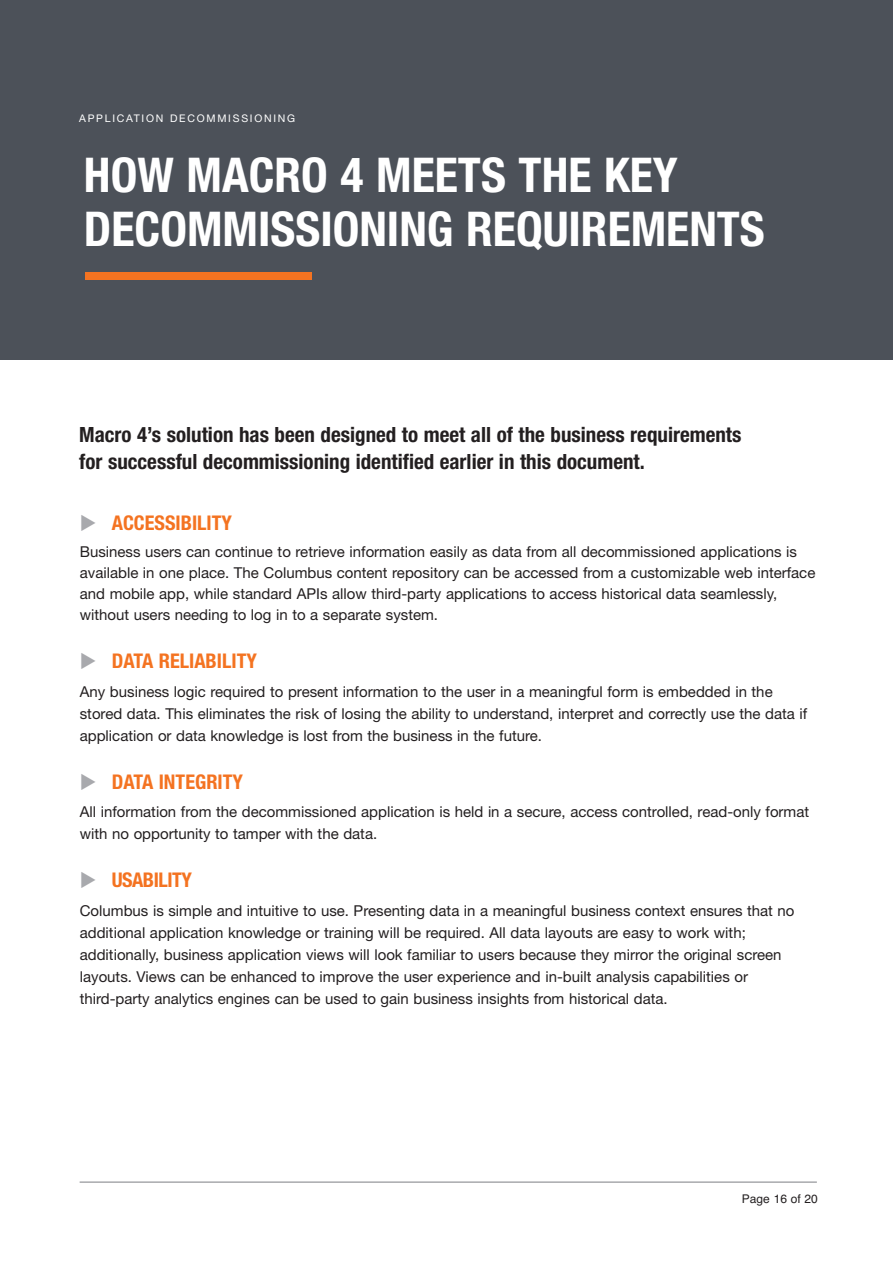
<style>
.page{position:relative;width:893px;height:1263px;background:#fff}
.page>*{position:absolute;margin:0;border:0;box-sizing:border-box;transform-origin:0 0}
.t1{font:700 condensed 48px/54px "Helvetica Neue";color:#fff}
.t2{font:700 condensed 21px/27px "Helvetica Neue";color:#231f20}
.t3{font:700 condensed 20.25px "Helvetica Neue";color:#f47321}
.t4{font:700 condensed 20.25px "Helvetica Neue";letter-spacing:-.025em;color:#f47321}
.t5{font:15px/22.2px "Helvetica Neue";color:#231f20}
.t6{font:12px "Helvetica";color:#231f20}
.t7{font:10.5px "Helvetica Neue";letter-spacing:.165em;color:#fff}
.s1{color:#a8a9ad}
</style>
<div class="page">
<div style="left:0;top:0;width:893px;height:359px;background:#4c5159"></div>
<div style="left:85px;top:273px;width:227px;height:7px;background:#f47321"></div>
<hr style="left:80px;top:1181px;width:737px;height:2px;background:#a8a9ad">
<p class="t7" style="left:79px;top:115px;width:217px">APPLICATION DECOMMISSIONING</p>
<h1 class="t1" style="left:84px;top:152px;width:682px">HOW MACRO 4 MEETS THE KEY<br>DECOMMISSIONING REQUIREMENTS</h1>
<h2 class="t2" style="left:79px;top:423px;width:664px">Macro 4’s solution has been designed to meet all of the business requirements for successful decommissioning identified earlier in this document.</h2>
<h3 class="t3" style="left:80px;top:516px;width:154px"><span class="s1">◆</span> ACCESSIBILITY</h3>
<p class="t5" style="left:80px;top:543px;width:737px;line-height:21px">Business users can continue to retrieve information easily as data from all decommissioned applications is available in one place. The Columbus content repository can be accessed from a customizable web interface and mobile app, while standard APIs allow third-party applications to access historical data seamlessly, without users needing to log in to a separate system.</p>
<h3 class="t3" style="left:80px;top:654px;width:179px"><span class="s1">◆</span> DATA RELIABILITY</h3>
<p class="t5" style="left:80px;top:682px;width:729px">Any business logic required to present information to the user in a meaningful form is embedded in the stored data. This eliminates the risk of losing the ability to understand, interpret and correctly use the data if application or data knowledge is lost from the business in the future.</p>
<h3 class="t3" style="left:80px;top:774px;width:165px"><span class="s1">◆</span> DATA INTEGRITY</h3>
<p class="t5" style="left:80px;top:802px;width:731px">All information from the decommissioned application is held in a secure, access controlled, read-only format with no opportunity to tamper with the data.</p>
<h3 class="t4" style="left:80px;top:873px;width:114px"><span class="s1">◆</span> USABILITY</h3>
<p class="t5" style="left:80px;top:901px;width:716px">Columbus is simple and intuitive to use. Presenting data in a meaningful business context ensures that no additional application knowledge or training will be required. All data layouts are easy to work with; additionally, business application views will look familiar to users because they mirror the original screen layouts. Views can be enhanced to improve the user experience and in-built analysis capabilities or third-party analytics engines can be used to gain business insights from historical data.</p>
<p class="t6" style="left:742px;top:1195px;width:77px">Page 16 of 20</p>
</div>
